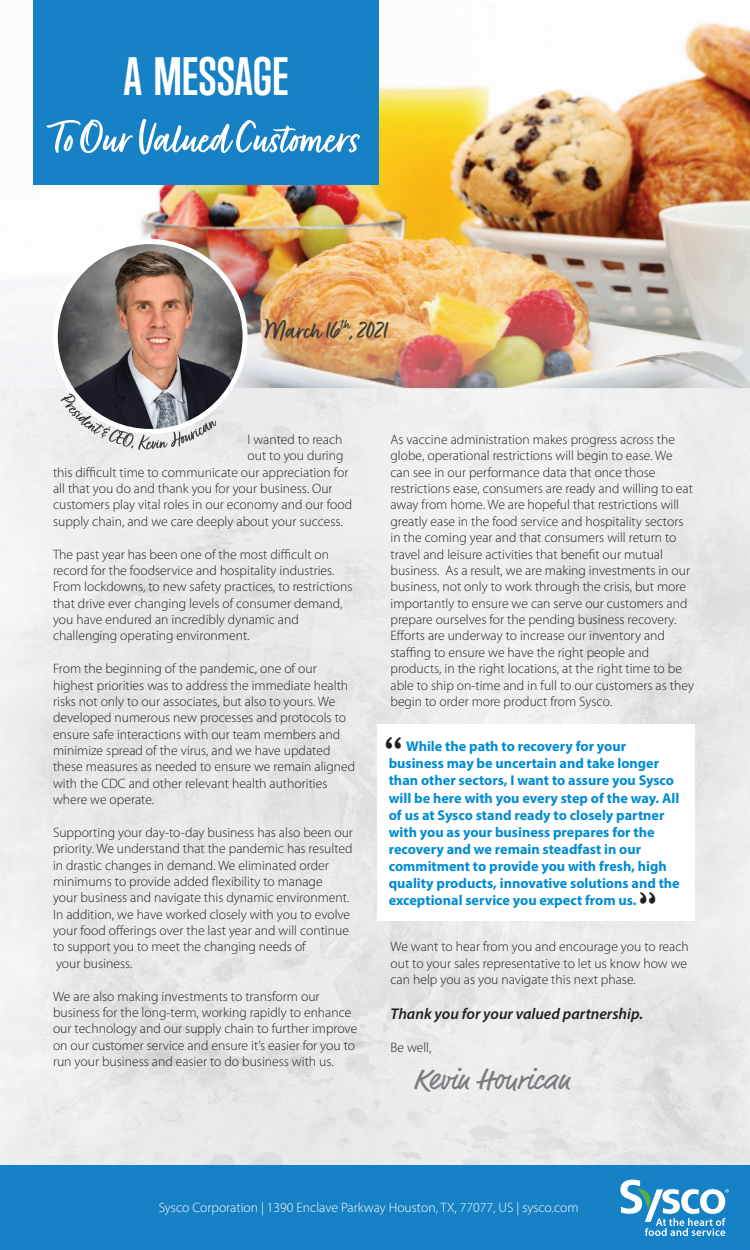
<style>
.page{position:relative;width:750px;height:1250px;background:#fff}
.page>*{position:absolute;margin:0;border:0;box-sizing:border-box;transform-origin:0 0}
.t1{font:50.75px "Fave Script Bold Pro";color:#fff}
.t2{font:49.81px "Andale Mono";color:#231f20}
.t3{font:700 49.31px "Trump Gothic Pro";color:#fff}
.t4{font:30px "Fave Script Bold Pro";color:#3c3c3d}
.t5{font:30px "Market Pro";color:#7a7c7f}
.t6{font:italic 600 15.62px "Myriad Pro";color:#231f20}
.t7{font:700 14.25px/17.1px "Myriad Pro";color:#008cd2}
.t8{font:300 13.62px/16.4px "Myriad Pro";color:#231f20}
.t9{font:300 13.62px "Myriad Pro";color:#fff}
</style>
<div class="page">
<img style="left:0;top:388px;width:750px;height:778px">
<img style="left:0;top:0;width:750px;height:388px">
<div style="left:34px;top:0;width:345px;height:184px;background:#1681c5"></div>
<div style="left:0;top:1166px;width:750px;height:84px;background:#1681c5"></div>
<div style="left:377px;top:724px;width:318px;height:197px;background:#fff"></div>
<svg style="left:620px;top:1180px;width:109px;height:56px"></svg>
<img style="left:55px;top:242px;width:190px;height:189px;border-radius:95px">
<div style="left:53px;top:239px;width:195px;height:195px;border:5px solid #fff;border-radius:50%"></div>
<svg style="left:61px;top:394px;width:155px;height:56px"></svg>
<h3 class="t3" style="left:124px;top:46px;width:167px">A MESSAGE</h3>
<h1 class="t1" style="left:52px;top:111px;width:310px">To Our Valued Customers</h1>
<h3 class="t4" style="left:264px;top:314px;width:126px">March 16<sup>th</sup>, 2021</h3>
<p class="t8" style="left:248px;top:431px;width:96px">I wanted to reach</p>
<p class="t8" style="left:248px;top:447px;width:97px">out to you during</p>
<p class="t8" style="left:53px;top:464px;width:297px">this difficult time to communicate our appreciation for</p>
<p class="t8" style="left:53px;top:480px;width:281px">all that you do and thank you for your business. Our</p>
<p class="t8" style="left:53px;top:497px;width:301px">customers play vital roles in our economy and our food</p>
<p class="t8" style="left:53px;top:513px;width:291px">supply chain, and we care deeply about your success.</p>
<p class="t8" style="left:53px;top:546px;width:301px">The past year has been one of the most difficult on record for the foodservice and hospitality industries.<br>From lockdowns, to new safety practices, to restrictions that drive ever changing levels of consumer demand, you have endured an incredibly dynamic and challenging operating environment.</p>
<p class="t8" style="left:53px;top:660px;width:304px">From the beginning of the pandemic, one of our highest priorities was to address the immediate health risks not only to our associates, but also to yours. We developed numerous new processes and protocols to ensure safe interactions with our team members and minimize spread of the virus, and we have updated these measures as needed to ensure we remain aligned with the CDC and other relevant health authorities where we operate.</p>
<p class="t8" style="left:53px;top:824px;width:301px">Supporting your day-to-day business has also been our priority. We understand that the pandemic has resulted in drastic changes in demand. We eliminated order minimums to provide added flexibility to manage<br>your business and navigate this dynamic environment.<br>In addition, we have worked closely with you to evolve your food offerings over the last year and will continue to support you to meet the changing needs of<br>your business.</p>
<p class="t8" style="left:53px;top:988px;width:306px">We are also making investments to transform our business for the long-term, working rapidly to enhance our technology and our supply chain to further improve on our customer service and ensure it’s easier for you to run your business and easier to do business with us.</p>
<p class="t8" style="left:391px;top:431px;width:305px">As vaccine administration makes progress across the globe, operational restrictions will begin to ease. We can see in our performance data that once those restrictions ease, consumers are ready and willing to eat away from home. We are hopeful that restrictions will greatly ease in the food service and hospitality sectors in the coming year and that consumers will return to travel and leisure activities that benefit our mutual business. As a result, we are making investments in our business, not only to work through the crisis, but more importantly to ensure we can serve our customers and prepare ourselves for the pending business recovery.<br>Efforts are underway to increase our inventory and staffing to ensure we have the right people and products, in the right locations, at the right time to be able to ship on-time and in full to our customers as they begin to order more product from Sysco.</p>
<h2 class="t2" style="left:379px;top:723px;width:31px">“</h2>
<p class="t7" style="left:389px;top:738px;width:293px;text-indent:17px">While the path to recovery for your business may be uncertain and take longer than other sectors, I want to assure you Sysco will be here with you every step of the way. All of us at Sysco stand ready to closely partner with you as your business prepares for the recovery and we remain steadfast in our commitment to provide you with fresh, high quality products, innovative solutions and the exceptional service you expect from us.</p>
<p class="t8" style="left:391px;top:939px;width:300px">We want to hear from you and encourage you to reach out to your sales representative to let us know how we can help you as you navigate this next phase.</p>
<p class="t6" style="left:391px;top:1004px;width:254px">Thank you for your valued partnership.</p>
<p class="t8" style="left:391px;top:1039px;width:42px">Be well,</p>
<h3 class="t5" style="left:413px;top:1059px;width:159px">Kevin Hourican</h3>
<p class="t9" style="left:159px;top:1200px;width:421px">Sysco Corporation | 1390 Enclave Parkway Houston, TX, 77077, US | sysco.com</p>
</div>
